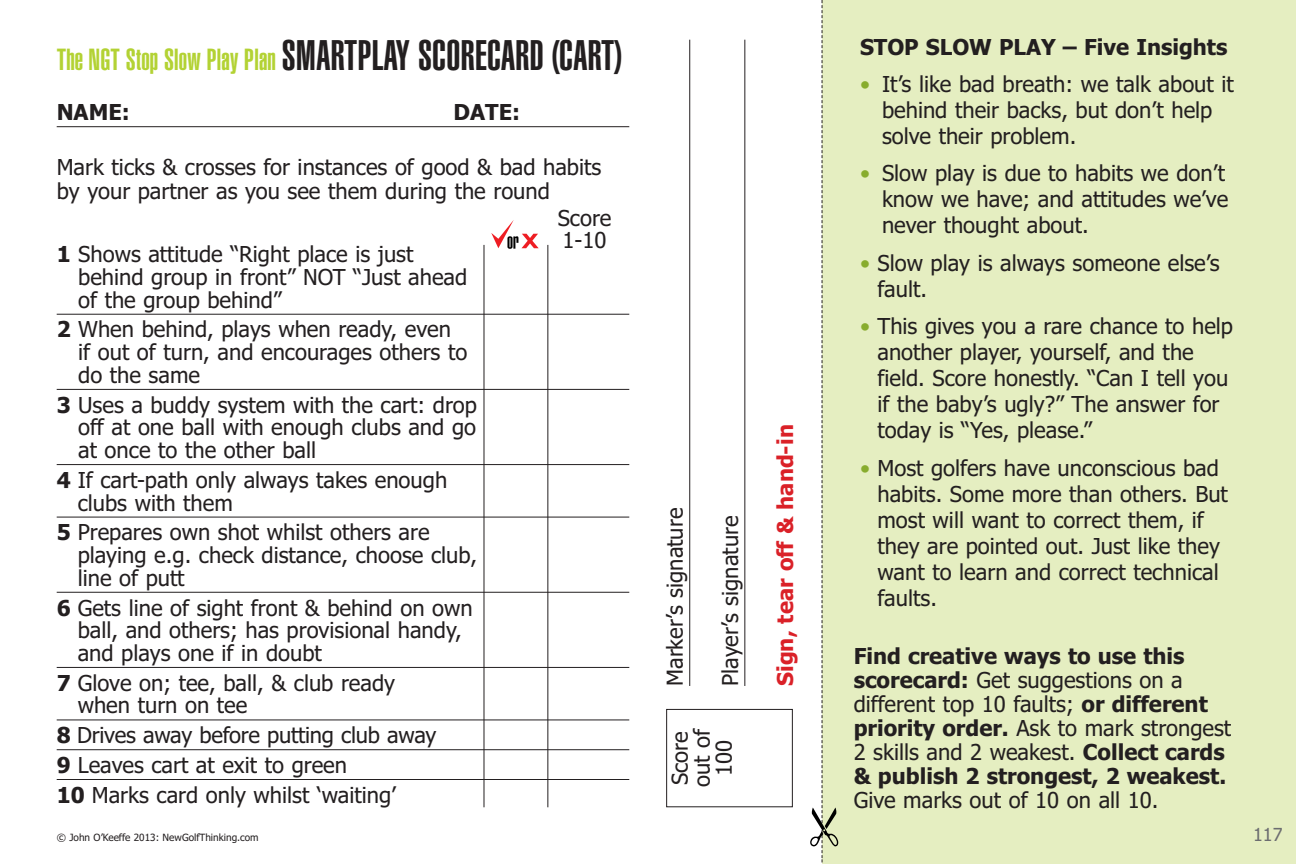
<style>
.page{position:relative;width:1296px;height:864px;background:#fff}
.page>*{position:absolute;margin:0;border:0;box-sizing:border-box;transform-origin:0 0}
.t1{font:900 extra-condensed 42px "Helvetica";letter-spacing:.005em;color:#231f20}
.t2{font:22px/26px "Tahoma";color:#231f20}
.t3{font:700 22px/24px "Tahoma";color:#231f20}
.t4{font:700 22px "Tahoma";color:#da2128}
.t5{font:18px "Tahoma";color:#6c6d70}
.t6{font:10px "Tahoma";color:#231f20}
.s1{font-size:30px;color:#b3d234}
.s2{font-weight:700}
.s3{color:#88ac2e}
.s4{font-weight:400}
</style>
<div class="page">
<div style="left:822px;top:0;width:474px;height:864px;background:#e5eec1"></div>
<hr style="left:57px;top:126px;width:572px;height:1px;background:#231f20">
<hr style="left:57px;top:314px;width:572px;height:1px;background:#231f20">
<hr style="left:57px;top:389px;width:572px;height:1px;background:#231f20">
<hr style="left:57px;top:464px;width:572px;height:1px;background:#231f20">
<hr style="left:57px;top:517px;width:572px;height:1px;background:#231f20">
<hr style="left:57px;top:592px;width:572px;height:1px;background:#231f20">
<hr style="left:57px;top:667px;width:572px;height:1px;background:#231f20">
<hr style="left:57px;top:719px;width:572px;height:1px;background:#231f20">
<hr style="left:57px;top:749px;width:572px;height:1px;background:#231f20">
<hr style="left:57px;top:779px;width:572px;height:1px;background:#231f20">
<hr style="left:483px;top:245px;width:1px;height:562px;background:#231f20">
<hr style="left:547px;top:245px;width:1px;height:562px;background:#231f20">
<div style="left:666px;top:709px;width:127px;height:98px;border:1px solid #231f20"></div>
<svg style="left:491px;top:220px;width:48px;height:29px"></svg>
<hr style="left:689px;top:40px;width:1px;height:646px;background:#231f20">
<hr style="left:744px;top:40px;width:1px;height:646px;background:#231f20">
<svg style="left:810px;top:0;width:28px;height:862px"></svg>
<h1 class="t1" style="left:57px;top:31px;width:567px"><span class="s1">The NGT Stop Slow Play Plan</span> SMARTPLAY SCORECARD (CART)</h1>
<p class="t3" style="left:57px;top:99px;width:75px">NAME:</p>
<p class="t3" style="left:454px;top:99px;width:68px">DATE:</p>
<p class="t2" style="left:57px;top:154px;width:546px;line-height:24px">Mark ticks &amp; crosses for instances of good &amp; bad habits by your partner as you see them during the round</p>
<p class="t2" style="left:78px;top:242px;width:391px;line-height:22.8px;text-indent:-22px"><span class="s2">1</span> Shows attitude “Right place is just behind group in front” NOT “Just ahead of the group behind”</p>
<p class="t2" style="left:78px;top:317px;width:391px;line-height:22.8px;text-indent:-22px"><span class="s2">2</span> When behind, plays when ready, even if out of turn, and encourages others to do the same</p>
<p class="t2" style="left:78px;top:393px;width:400px;line-height:22.6px;text-align:justify;text-indent:-22px"><span class="s2">3</span> Uses a buddy system with the cart: drop off at one ball with enough clubs and go at once to the other ball</p>
<p class="t2" style="left:78px;top:468px;width:371px;line-height:22.8px;text-indent:-21px"><span class="s2">4</span> If cart-path only always takes enough clubs with them</p>
<p class="t2" style="left:78px;top:520px;width:401px;line-height:22.6px;text-indent:-21px"><span class="s2">5</span> Prepares own shot whilst others are playing e.g. check distance, choose club, line of putt</p>
<p class="t2" style="left:78px;top:595px;width:397px;line-height:22.6px;text-indent:-21px"><span class="s2">6</span> Gets line of sight front &amp; behind on own ball, and others; has provisional handy, and plays one if in doubt</p>
<p class="t2" style="left:78px;top:671px;width:319px;line-height:22.6px;text-indent:-21px"><span class="s2">7</span> Glove on; tee, ball, &amp; club ready when turn on tee</p>
<p class="t2" style="left:57px;top:720px;width:381px;line-height:29.8px"><span class="s2">8</span> Drives away before putting club away<br><span class="s2">9</span> Leaves cart at exit to green<br><span class="s2">10</span> Marks card only whilst ‘waiting’</p>
<p class="t2" style="left:558px;top:206px;width:55px;line-height:22px">Score<br>1-10</p>
<p class="t2" style="left:661px;top:686px;width:180px;rotate:-90deg">Marker’s signature</p>
<p class="t2" style="left:716px;top:686px;width:172px;rotate:-90deg">Player’s signature</p>
<p class="t2" style="left:668px;top:787px;width:60px;line-height:22px;text-align:center;rotate:-90deg">Score out of<br>100</p>
<p class="t4" style="left:771px;top:686px;width:263px;rotate:-90deg">Sign, tear off &amp; hand-in</p>
<p class="t3" style="left:860px;top:34px;width:369px">STOP SLOW PLAY – Five Insights</p>
<p class="t2" style="left:882px;top:70px;width:353px;text-indent:-22px"><span class="s3">•</span> It’s like bad breath: we talk about it behind their backs, but don’t help solve their problem.</p>
<p class="t2" style="left:882px;top:160px;width:348px;text-indent:-22px"><span class="s3">•</span> Slow play is due to habits we don’t know we have; and attitudes we’ve never thought about.</p>
<p class="t2" style="left:878px;top:249px;width:344px;text-indent:-18px"><span class="s3">•</span> Slow play is always someone else’s fault.</p>
<p class="t2" style="left:878px;top:312px;width:357px;text-indent:-18px"><span class="s3">•</span> This gives you a rare chance to help another player, yourself, and the field. Score honestly. “Can I tell you if the baby’s ugly?” The answer for today is “Yes, please.”</p>
<p class="t2" style="left:878px;top:454px;width:352px;text-indent:-18px"><span class="s3">•</span> Most golfers have unconscious bad habits. Some more than others. But most will want to correct them, if they are pointed out. Just like they want to learn and correct technical faults.</p>
<p class="t3" style="left:854px;top:644px;width:379px">Find creative ways to use this scorecard: <span class="s4">Get suggestions on a different top 10 faults;</span> or different priority order. <span class="s4">Ask to mark strongest 2 skills and 2 weakest.</span> Collect cards &amp; publish 2 strongest, 2 weakest.</p>
<p class="t2" style="left:854px;top:787px;width:306px">Give marks out of 10 on all 10.</p>
<p class="t6" style="left:57px;top:831px;width:204px">© John O’Keeffe 2013: NewGolfThinking.com</p>
<p class="t5" style="left:1253px;top:823px;width:31px">117</p>
</div>
